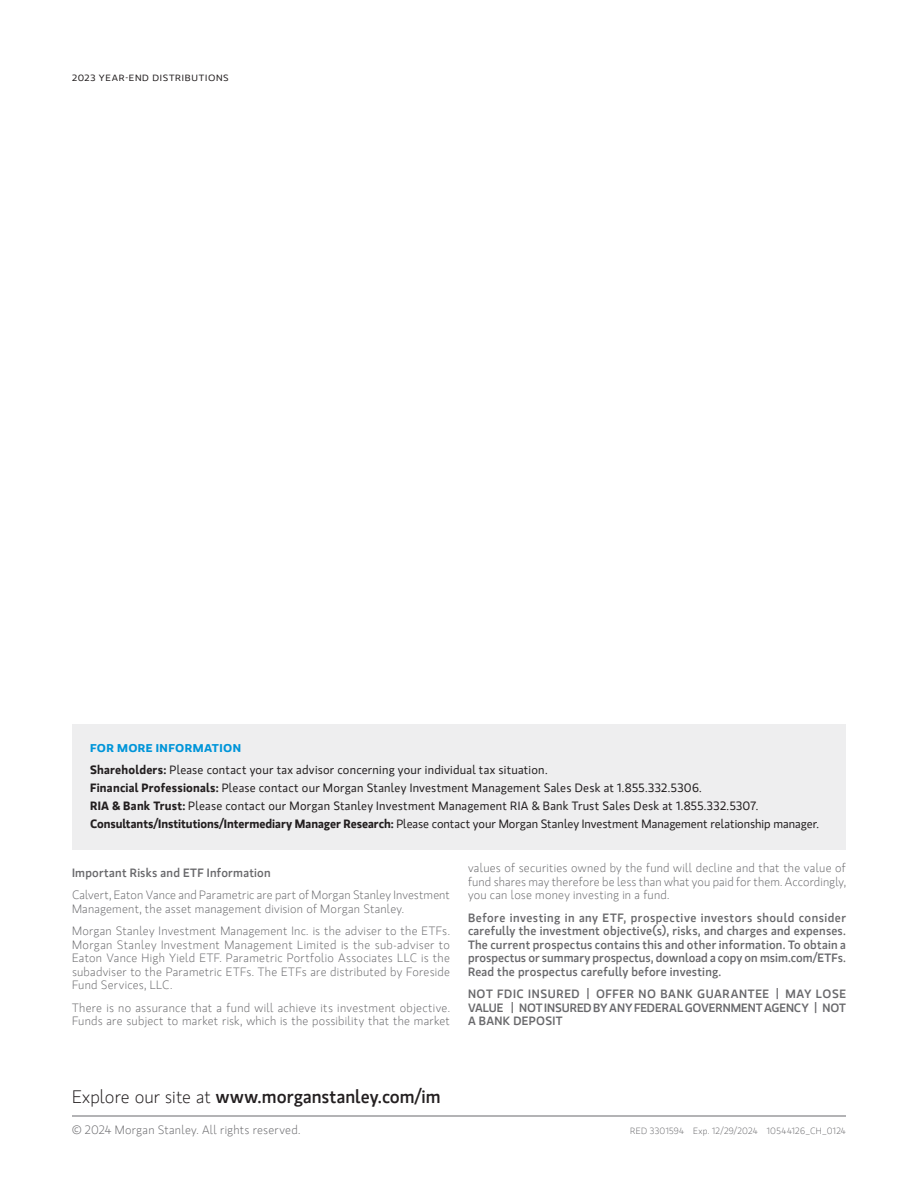
<style>
.page{position:relative;width:918px;height:1188px;background:#fff}
.page>*{position:absolute;margin:0;border:0;box-sizing:border-box;transform-origin:0 0}
.Subtitle__16{font:500 18px "MS Gloriola II Std";color:#231f20}
.Disclosure_1st{font:300 12px/13.5px "MS Gloriola II Std";letter-spacing:.02em;color:#69696c}
.Sidebar_Paragraph{font:12px "MS Gloriola II Std";letter-spacing:.015em;color:#231f20}
.Disclosure_-_Body_Size{font:500 12px/13.5px "MS Gloriola II Std";letter-spacing:.02em;color:#69696c;text-align:justify}
.Disclosure_Bank{font:500 12px/13.5px "MS Gloriola II Std";color:#69696c;text-align:justify}
.Sidebar_Paragraph_1st{font:12px "MS Gloriola II Std";letter-spacing:.02em;color:#231f20}
.Legal_Line{font:300 12px "MS Gloriola II Std";letter-spacing:.02em;color:#69696c}
.Sidebar_Head{font:700 11.25px "MS Gloriola II Std";letter-spacing:.03em;color:#0095d9;scale:1.1 1}
.Legal_Line_-_No_Rule{font:300 9px "MS Gloriola II Std";letter-spacing:.035em;color:#69696c}
.Page_Header{font:9px "MS Gloriola II Std";letter-spacing:.07em;color:#231f20;scale:1.1 1}
.s1{font-weight:700}
.s2{font-weight:300}
</style>
<div class="page">
<hr style="left:72px;top:1116px;width:774px;height:1px;background:#69696c">
<div style="left:72px;top:724px;width:774px;height:126px;background:#eeeeef"></div>
<p class="Page_Header" style="left:72px;top:72px;width:144px">2023 YEAR-END DISTRIBUTIONS</p>
<p class="Sidebar_Head" style="left:90px;top:740px;width:139px">FOR MORE INFORMATION</p>
<p class="Sidebar_Paragraph_1st" style="left:90px;top:762px;width:459px"><span class="s1">Shareholders:</span> Please contact your tax advisor concerning your individual tax situation.</p>
<p class="Sidebar_Paragraph" style="left:90px;top:780px;width:613px"><span class="s1">Financial Professionals:</span> Please contact our Morgan Stanley Investment Management Sales Desk at 1.855.332.5306.</p>
<p class="Sidebar_Paragraph" style="left:90px;top:798px;width:670px"><span class="s1">RIA &amp; Bank Trust:</span> Please contact our Morgan Stanley Investment Management RIA &amp; Bank Trust Sales Desk at 1.855.332.5307.</p>
<p class="Sidebar_Paragraph" style="left:90px;top:816px;width:730px"><span class="s1">Consultants/Institutions/Intermediary Manager Research:</span> Please contact your Morgan Stanley Investment Management relationship manager.</p>
<p class="Disclosure_-_Body_Size" style="left:72px;top:866px;width:200px">Important Risks and ETF Information</p>
<p class="Disclosure_1st" style="left:72px;top:888px;width:380px">Calvert, Eaton Vance and Parametric are part of Morgan Stanley Investment<br>Management, the asset management division of Morgan Stanley.</p>
<p class="Disclosure_1st" style="left:72px;top:924px;width:380px;text-align:justify">Morgan Stanley Investment Management Inc. is the adviser to the ETFs.<br>Morgan Stanley Investment Management Limited is the sub-adviser to Eaton Vance High Yield ETF. Parametric Portfolio Associates LLC is the subadviser to the Parametric ETFs. The ETFs are distributed by Foreside Fund Services, LLC.</p>
<p class="Disclosure_1st" style="left:72px;top:1001px;width:380px">There is no assurance that a fund will achieve its investment objective.<br>Funds are subject to market risk, which is the possibility that the market</p>
<p class="Disclosure_1st" style="left:468px;top:861px;width:380px;text-align:justify">values of securities owned by the fund will decline and that the value of fund shares may therefore be less than what you paid for them. Accordingly, you can lose money investing in a fund.</p>
<p class="Disclosure_-_Body_Size" style="left:468px;top:911px;width:380px">Before investing in any ETF, prospective investors should consider carefully the investment objective(s), risks, and charges and expenses.<br>The current prospectus contains this and other information. To obtain a prospectus or summary prospectus, download a copy on msim.com/ETFs.<br>Read the prospectus carefully before investing.</p>
<p class="Disclosure_Bank" style="left:468px;top:987px;width:380px">NOT FDIC INSURED | OFFER NO BANK GUARANTEE | MAY LOSE VALUE | NOT INSURED BY ANY FEDERAL GOVERNMENT AGENCY | NOT A BANK DEPOSIT</p>
<p class="Subtitle__16" style="left:72px;top:1084px;width:370px"><span class="s2">Explore our site at</span> www.morganstanley.com/im</p>
<p class="Legal_Line" style="left:72px;top:1122px;width:230px">© 2024 Morgan Stanley. All rights reserved.</p>
<p class="Legal_Line_-_No_Rule" style="left:630px;top:1125px;width:217px">RED 3301594 Exp. 12/29/2024 10544126_CH_0124</p>
</div>
